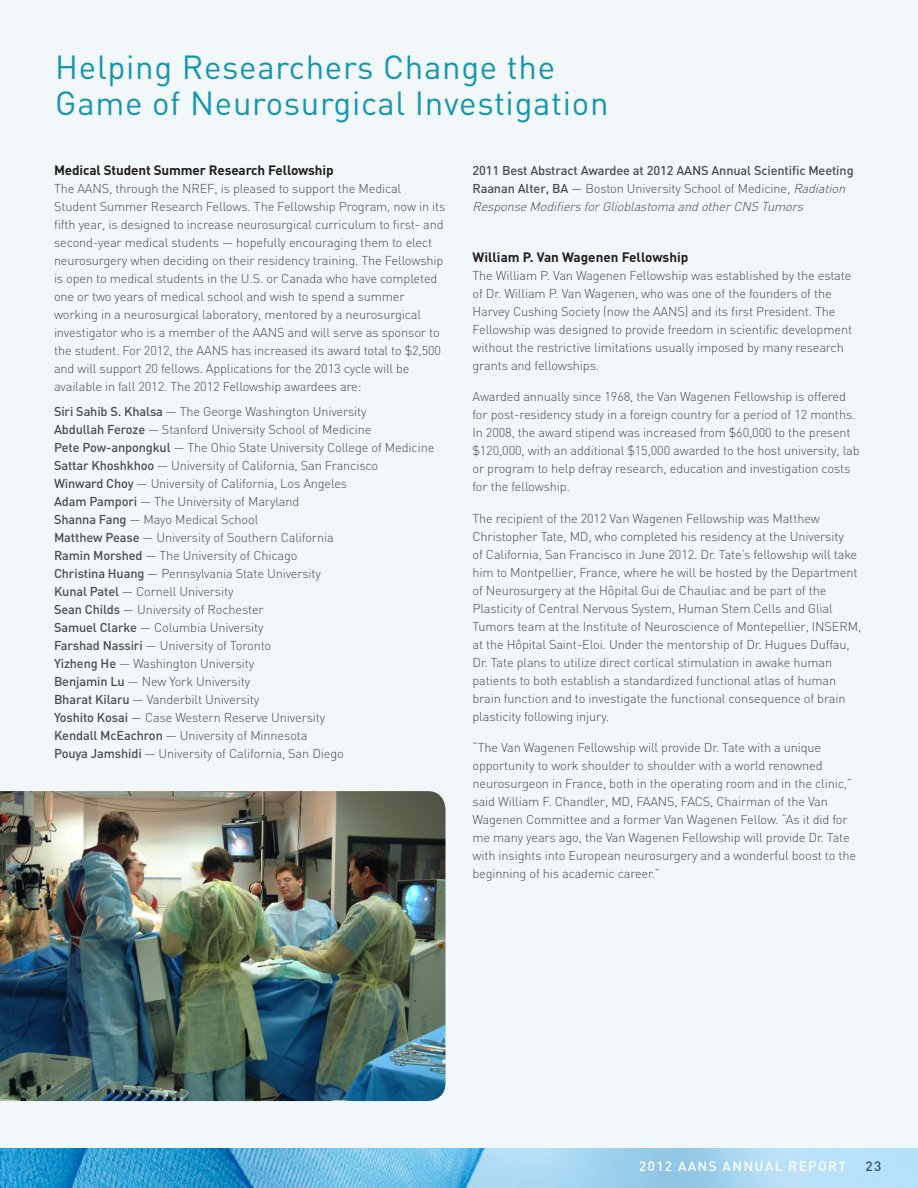
<style>
.page{position:relative;width:918px;height:1188px;background:#fff}
.page>*{position:absolute;margin:0;border:0;box-sizing:border-box;transform-origin:0 0}
.t1{font:33px/35.8px "DIN";letter-spacing:.02em;color:#1496b1}
.t2{font:700 13.5px "DIN";letter-spacing:-.01em;color:#231f20}
.t3{font:500 13.5px "DIN";letter-spacing:.1em;color:#fff}
.t4{font:500 13.5px "DIN";color:#2c5280}
.t5{font:300 12.75px/18px "DIN";letter-spacing:-.01em;color:#4b4c4d}
.t6{font:italic 300 12.75px/18px "DIN";color:#4b4c4d}
.t7{font:500 12.75px "DIN";letter-spacing:-.01em;color:#4b4c4d}
.s1{font-weight:500}
.s2{font-weight:500;font-style:normal}
.s3{font-style:normal}
</style>
<div class="page">
<img style="left:0;top:1148px;width:918px;height:40px">
<div style="left:0;top:0;width:918px;height:1148px;background:#f2f7f9"></div>
<img style="left:0;top:791px;width:446px;height:310px">
<p class="t1" style="left:55px;top:48px;width:555px">Helping Researchers Change the<br>Game of Neurosurgical Investigation</p>
<p class="t2" style="left:54px;top:162px;width:281px">Medical Student Summer Research Fellowship</p>
<p class="t5" style="left:54px;top:180px;width:393px">The AANS, through the NREF, is pleased to support the Medical Student Summer Research Fellows. The Fellowship Program, now in its fifth year, is designed to increase neurosurgical curriculum to first- and second-year medical students — hopefully encouraging them to elect neurosurgery when deciding on their residency training. The Fellowship is open to medical students in the U.S. or Canada who have completed one or two years of medical school and wish to spend a summer working in a neurosurgical laboratory, mentored by a neurosurgical investigator who is a member of the AANS and will serve as sponsor to the student. For 2012, the AANS has increased its award total to $2,500 and will support 20 fellows. Applications for the 2013 cycle will be available in fall 2012. The 2012 Fellowship awardees are:</p>
<p class="t5" style="left:54px;top:402px;width:314px"><span class="s1">Siri Sahib S. Khalsa</span> — The George Washington University</p>
<p class="t5" style="left:54px;top:420px;width:319px"><span class="s1">Abdullah Feroze</span> — Stanford University School of Medicine</p>
<p class="t5" style="left:54px;top:438px;width:382px"><span class="s1">Pete Pow-anpongkul</span> — The Ohio State University College of Medicine</p>
<p class="t5" style="left:54px;top:456px;width:326px"><span class="s1">Sattar Khoshkhoo</span> — University of California, San Francisco</p>
<p class="t5" style="left:54px;top:474px;width:295px"><span class="s1">Winward Choy</span> — University of California, Los Angeles</p>
<p class="t5" style="left:54px;top:492px;width:247px"><span class="s1">Adam Pampori</span> — The University of Maryland</p>
<p class="t5" style="left:54px;top:510px;width:206px"><span class="s1">Shanna Fang</span> — Mayo Medical School</p>
<p class="t5" style="left:54px;top:528px;width:281px"><span class="s1">Matthew Pease</span> — University of Southern California</p>
<p class="t5" style="left:54px;top:546px;width:245px"><span class="s1">Ramin Morshed</span> — The University of Chicago</p>
<p class="t5" style="left:54px;top:564px;width:269px"><span class="s1">Christina Huang</span> — Pennsylvania State University</p>
<p class="t5" style="left:54px;top:582px;width:181px"><span class="s1">Kunal Patel</span> — Cornell University</p>
<p class="t5" style="left:54px;top:600px;width:211px"><span class="s1">Sean Childs</span> — University of Rochester</p>
<p class="t5" style="left:54px;top:618px;width:211px"><span class="s1">Samuel Clarke</span> — Columbia University</p>
<p class="t5" style="left:54px;top:636px;width:219px"><span class="s1">Farshad Nassiri</span> — University of Toronto</p>
<p class="t5" style="left:54px;top:654px;width:202px"><span class="s1">Yizheng He</span> — Washington University</p>
<p class="t5" style="left:54px;top:672px;width:198px"><span class="s1">Benjamin Lu</span> — New York University</p>
<p class="t5" style="left:54px;top:690px;width:207px"><span class="s1">Bharat Kilaru</span> — Vanderbilt University</p>
<p class="t5" style="left:54px;top:708px;width:273px"><span class="s1">Yoshito Kosai</span> — Case Western Reserve University</p>
<p class="t5" style="left:54px;top:726px;width:255px"><span class="s1">Kendall McEachron</span> — University of Minnesota</p>
<p class="t5" style="left:54px;top:744px;width:291px"><span class="s1">Pouya Jamshidi</span> — University of California, San Diego</p>
<p class="t7" style="left:472px;top:162px;width:383px">2011 Best Abstract Awardee at 2012 AANS Annual Scientific Meeting</p>
<p class="t6" style="left:472px;top:179px;width:378px"><span class="s2">Raanan Alter, BA</span> <span class="s3">— Boston University School of Medicine,</span> Radiation<br>ResponseModifiersforGlioblastomaandotherCNS Tumors</p>
<p class="t2" style="left:472px;top:248px;width:217px">William P. Van Wagenen Fellowship</p>
<p class="t5" style="left:472px;top:266px;width:381px">The William P. Van Wagenen Fellowship was established by the estate of Dr. William P. Van Wagenen, who was one of the founders of the Harvey Cushing Society (now the AANS) and its first President. The Fellowship was designed to provide freedom in scientific development without the restrictive limitations usually imposed by many research grants and fellowships.</p>
<p class="t5" style="left:472px;top:387px;width:389px">Awarded annually since 1968, the Van Wagenen Fellowship is offered for post-residency study in a foreign country for a period of 12 months.<br>In 2008, the award stipend was increased from $60,000 to the present $120,000, with an additional $15,000 awarded to the host university, lab or program to help defray research, education and investigation costs for the fellowship.</p>
<p class="t5" style="left:472px;top:509px;width:390px">The recipient of the 2012 Van Wagenen Fellowship was Matthew Christopher Tate, MD, who completed his residency at the University<br>of California, San Francisco in June 2012. Dr. Tate’s fellowship will take him to Montpellier, France, where he will be hosted by the Department of Neurosurgery at the Hôpital Gui de Chauliac and be part of the Plasticity of Central Nervous System, Human Stem Cells and Glial Tumors team at the Institute of Neuroscience of Montepellier, INSERM, at the Hôpital Saint-Eloi. Under the mentorship of Dr. Hugues Duffau, Dr. Tate plans to utilize direct cortical stimulation in awake human patients to both establish a standardized functional atlas of human brain function and to investigate the functional consequence of brain plasticity following injury.</p>
<p class="t5" style="left:472px;top:738px;width:385px">“The Van Wagenen Fellowship will provide Dr. Tate with a unique opportunity to work shoulder to shoulder with a world renowned neurosurgeon in France, both in the operating room and in the clinic,” said William F. Chandler, MD, FAANS, FACS, Chairman of the Van Wagenen Committee and a former Van Wagenen Fellow. “As it did for me many years ago, the Van Wagenen Fellowship will provide Dr. Tate with insights into European neurosurgery and a wonderful boost to the beginning of his academic career.”</p>
<p class="t3" style="left:639px;top:1158px;width:208px">2012 AANS ANNUAL REPORT</p>
<p class="t4" style="left:866px;top:1158px;width:17px">23</p>
</div>
